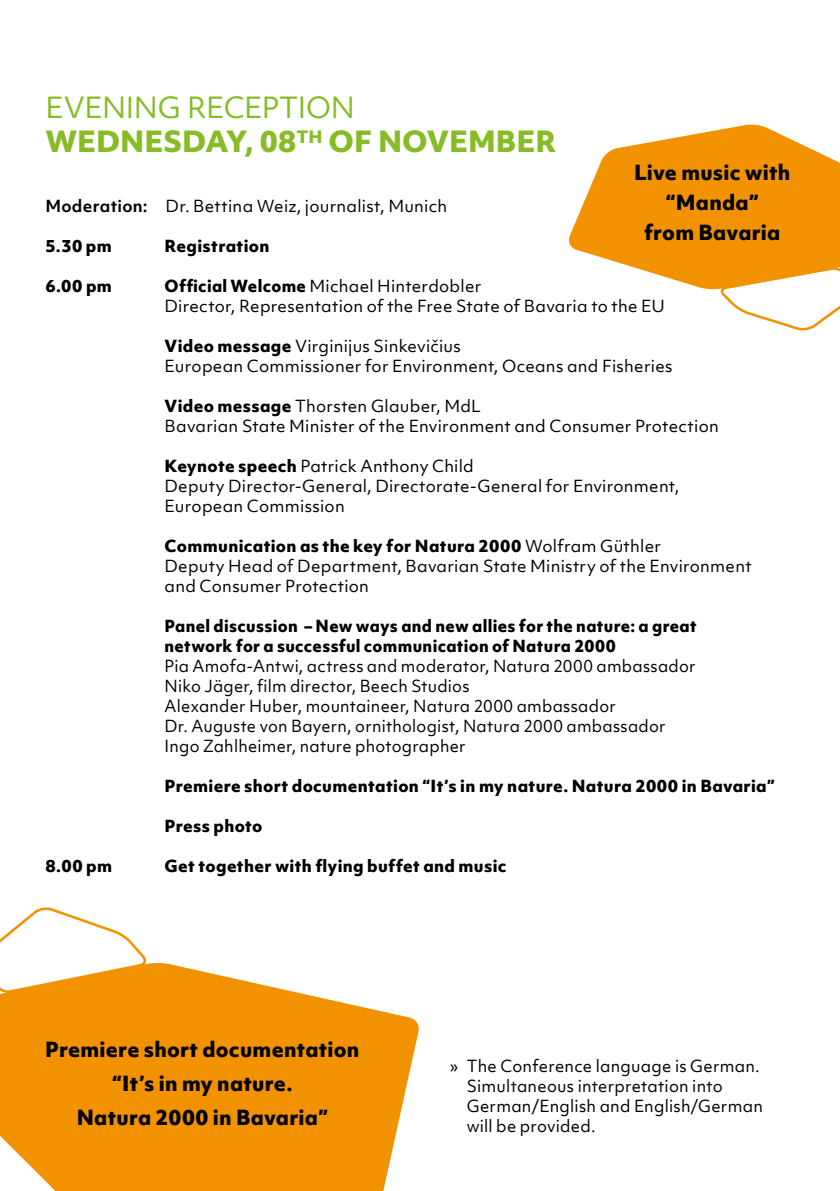
<style>
.page{position:relative;width:840px;height:1191px;background:#fff}
.page>*{position:absolute;margin:0;border:0;box-sizing:border-box;transform-origin:0 0}
.t1{font:800 28px/33.6px "Objektiv Mk 1";color:#86bc25}
.t2{font:800 20px/30px "Objektiv Mk 1";letter-spacing:.01em;color:#000;text-align:center}
.t3{font:16px/20px "Objektiv Mk 1";letter-spacing:.015em;color:#000}
.t4{font:800 16px/20px "Objektiv Mk 1";letter-spacing:.02em;color:#000}
.s1{font-weight:400}
.s2{font-weight:700}
.s3{font-weight:800}
</style>
<div class="page">
<svg style="left:569px;top:124px;width:270px;height:166px"></svg>
<svg style="left:0;top:963px;width:419px;height:228px"></svg>
<svg style="left:718px;top:267px;width:121px;height:64px"></svg>
<svg style="left:0;top:907px;width:148px;height:86px"></svg>
<h1 class="t1" style="left:45px;top:90px;width:512px"><span class="s1">EVENING RECEPTION<br></span>WEDNESDAY, 08<sup>TH</sup> OF NOVEMBER</h1>
<p class="t2" style="left:633px;top:156px;width:158px">Live music with “Manda”<br>from Bavaria</p>
<p class="t3" style="left:45px;top:196px;width:403px"><span class="s2">Moderation:</span> Dr. Bettina Weiz, journalist, Munich</p>
<p class="t4" style="left:45px;top:235px;width:68px">5.30 pm</p>
<p class="t4" style="left:164px;top:235px;width:106px">Registration</p>
<p class="t4" style="left:45px;top:275px;width:68px">6.00 pm</p>
<p class="t3" style="left:164px;top:276px;width:501px"><span class="s3">Official Welcome</span> Michael Hinterdobler<br>Director, Representation of the Free State of Bavaria to the EU</p>
<p class="t3" style="left:164px;top:336px;width:509px"><span class="s3">Video message</span> Virginijus Sinkevičius<br>European Commissioner for Environment, Oceans and Fisheries</p>
<p class="t3" style="left:164px;top:396px;width:555px"><span class="s3">Video message</span> Thorsten Glauber, MdL<br>Bavarian State Minister of the Environment and Consumer Protection</p>
<p class="t3" style="left:164px;top:456px;width:516px"><span class="s3">Keynote speech</span> Patrick Anthony Child<br>Deputy Director-General, Directorate-General for Environment,<br>European Commission</p>
<p class="t3" style="left:164px;top:536px;width:588px"><span class="s3">Communication as the key for Natura 2000</span> Wolfram Güthler<br>Deputy Head of Department, Bavarian State Ministry of the Environment and Consumer Protection</p>
<p class="t4" style="left:164px;top:615px;width:533px">Panel discussion – New ways and new allies for the nature: a great network for a successful communication of Natura 2000</p>
<p class="t3" style="left:164px;top:656px;width:532px">Pia Amofa-Antwi, actress and moderator, Natura 2000 ambassador Niko Jäger, film director, Beech Studios<br>Alexander Huber, mountaineer, Natura 2000 ambassador<br>Dr. Auguste von Bayern, ornithologist, Natura 2000 ambassador Ingo Zahlheimer, nature photographer</p>
<p class="t4" style="left:164px;top:775px;width:611px">Premiere short documentation “It’s in my nature. Natura 2000 in Bavaria”</p>
<p class="t4" style="left:164px;top:815px;width:99px">Press photo</p>
<p class="t4" style="left:45px;top:855px;width:68px">8.00 pm</p>
<p class="t4" style="left:164px;top:855px;width:343px">Get together with flying buffet and music</p>
<p class="t2" style="left:45px;top:1032px;width:315px;line-height:34px">Premiere short documentation “It’s in my nature.<br>Natura 2000 in Bavaria”</p>
<p class="t3" style="left:466px;top:1056px;width:297px;text-indent:-17px">» The Conference language is German.<br>Simultaneous interpretation into<br>German/English and English/German will be provided.</p>
</div>
